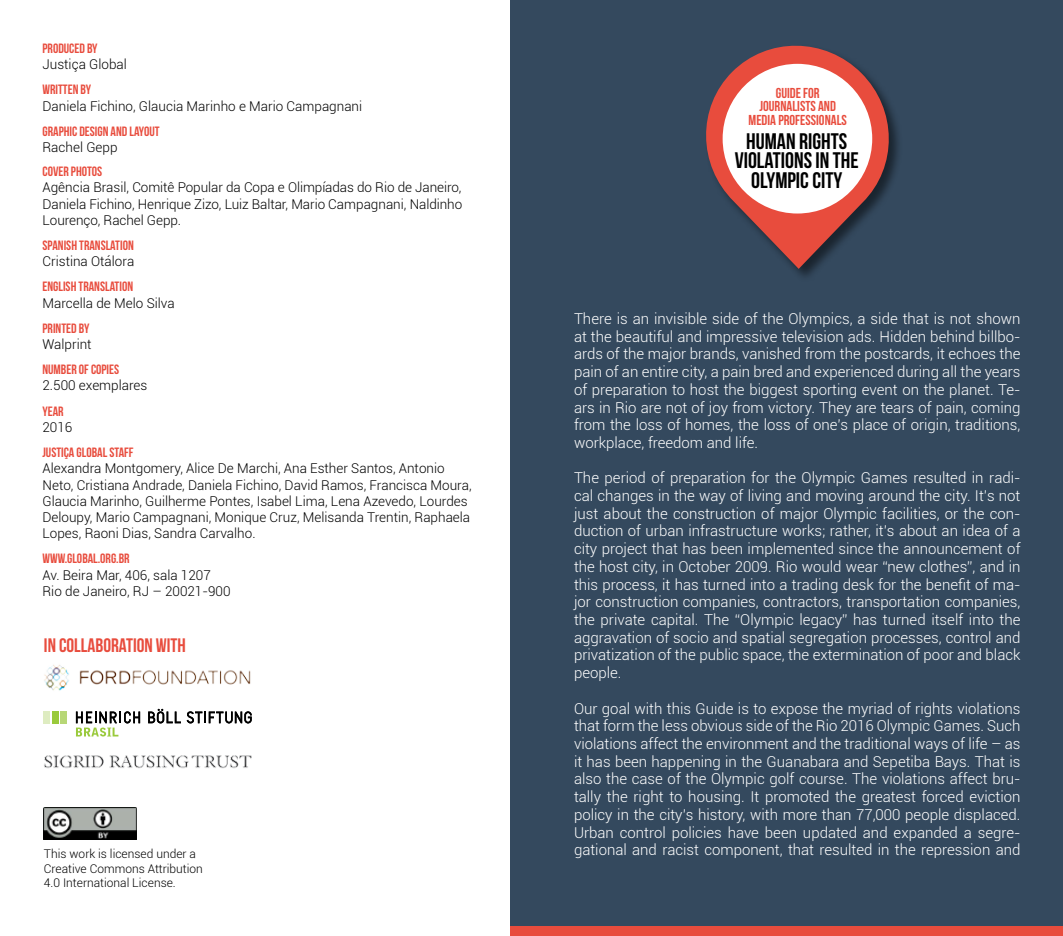
<style>
.page{position:relative;width:1063px;height:936px;background:#fff}
.page>*{position:absolute;margin:0;border:0;box-sizing:border-box;transform-origin:0 0}
.t1{font:22.5px/19.5px "Bebas Neue";color:#000;text-align:center}
.t2{font:19.5px "Bebas Neue";color:#e84c3d}
.t3{font:300 15px/17.7px "Roboto";color:#fff;text-align:justify}
.t4{font:14.4px/13.5px "Bebas Neue";color:#e84c3d;text-align:center}
.t5{font:300 13.5px/16.2px "Roboto";color:#000}
.t6{font:13.5px "Bebas Neue";color:#e84c3d}
.t7{font:300 12px/14.4px "Roboto";color:#000}
</style>
<div class="page">
<div style="left:510px;top:0;width:553px;height:935px;background:#34495e"></div>
<svg style="left:706px;top:45px;width:192px;height:224px"></svg>
<div style="left:723px;top:64px;width:149px;height:149px;background:#fff;border-radius:50%"></div>
<div style="left:510px;top:926px;width:553px;height:9px;background:#e84c3d"></div>
<img style="left:44px;top:665px;width:207px;height:26px">
<img style="left:44px;top:755px;width:208px;height:14px">
<img style="left:44px;top:807px;width:92px;height:32px">
<svg style="left:76px;top:711px;width:64px;height:25px"></svg>
<svg style="left:148px;top:708px;width:33px;height:15px"></svg>
<svg style="left:187px;top:711px;width:65px;height:12px"></svg>
<div style="left:61px;top:711px;width:6px;height:12px;background:#b7d776"></div>
<div style="left:52px;top:711px;width:7px;height:12px;background:#9aca3c"></div>
<div style="left:43px;top:711px;width:7px;height:12px;background:#deecc1"></div>
<p class="t6" style="left:43px;top:41px;width:57px">PRODUCED BY</p>
<p class="t5" style="left:43px;top:56px;width:86px">Justiça Global</p>
<p class="t6" style="left:43px;top:82px;width:50px">WRITTEN BY</p>
<p class="t5" style="left:43px;top:97px;width:321px">Daniela Fichino, Glaucia Marinho e Mario Campagnani</p>
<p class="t6" style="left:43px;top:124px;width:119px">GRAPHIC DESIGN AND LAYOUT</p>
<p class="t5" style="left:43px;top:139px;width:77px">Rachel Gepp</p>
<p class="t6" style="left:43px;top:164px;width:61px">COVER PHOTOS</p>
<p class="t5" style="left:43px;top:179px;width:421px;text-align:justify">Agência Brasil, Comitê Popular da Copa e Olimpíadas do Rio de Janeiro, Daniela Fichino, Henrique Zizo, Luiz Baltar, Mario Campagnani, Naldinho Lourenço, Rachel Gepp.</p>
<p class="t6" style="left:43px;top:238px;width:93px">SPANISH TRANSLATION</p>
<p class="t5" style="left:43px;top:253px;width:93px">Cristina Otálora</p>
<p class="t6" style="left:43px;top:279px;width:92px">ENGLISH TRANSLATION</p>
<p class="t5" style="left:43px;top:294px;width:134px">Marcella de Melo Silva</p>
<p class="t6" style="left:43px;top:321px;width:48px">PRINTED BY</p>
<p class="t5" style="left:43px;top:335px;width:51px">Walprint</p>
<p class="t6" style="left:43px;top:362px;width:78px">NUMBER OF COPIES</p>
<p class="t5" style="left:43px;top:377px;width:106px">2.500 exemplares</p>
<p class="t6" style="left:43px;top:403px;width:23px">YEAR</p>
<p class="t5" style="left:43px;top:418px;width:31px">2016</p>
<p class="t6" style="left:43px;top:445px;width:93px">JUSTIÇA GLOBAL STAFF</p>
<p class="t5" style="left:43px;top:460px;width:431px">Alexandra Montgomery, Alice De Marchi, Ana Esther Santos, Antonio Neto, Cristiana Andrade, Daniela Fichino, David Ramos, Francisca Moura, Glaucia Marinho, Guilherme Pontes, Isabel Lima, Lena Azevedo, Lourdes Deloupy, Mario Campagnani, Monique Cruz, Melisanda Trentin, Raphaela Lopes, Raoni Dias, Sandra Carvalho.</p>
<p class="t6" style="left:43px;top:551px;width:89px">WWW.GLOBAL.ORG.BR</p>
<p class="t5" style="left:43px;top:566px;width:190px">Av. Beira Mar, 406, sala 1207<br>Rio de Janeiro, RJ – 20021-900</p>
<h2 class="t2" style="left:44px;top:635px;width:143px">IN COLLABORATION WITH</h2>
<p class="t7" style="left:44px;top:846px;width:160px">This work is licensed under a<br>Creative Commons Attribution<br>4.0 International License.</p>
<p class="t4" style="left:749px;top:86px;width:100px">GUIDE FOR<br>JOURNALISTS AND<br>MEDIA PROFESSIONALS</p>
<h1 class="t1" style="left:735px;top:131px;width:126px">HUMAN RIGHTS<br>VIOLATIONS IN THE<br>OLYMPIC CITY</h1>
<p class="t3" style="left:574px;top:309px;width:448px">There is an invisible side of the Olympics, a side that is not shown at the beautiful and impressive television ads. Hidden behind billbo&shy;ards of the major brands, vanished from the postcards, it echoes the pain of an entire city, a pain bred and experienced during all the years of preparation to host the biggest sporting event on the planet. Te&shy;ars in Rio are not of joy from victory. They are tears of pain, coming from the loss of homes, the loss of one’s place of origin, traditions, workplace, freedom and life.</p>
<p class="t3" style="left:574px;top:468px;width:448px">The period of preparation for the Olympic Games resulted in radi&shy;cal changes in the way of living and moving around the city. It’s not just about the construction of major Olympic facilities, or the con&shy;duction of urban infrastructure works; rather, it’s about an idea of a city project that has been implemented since the announcement of the host city, in October 2009. Rio would wear “new clothes”, and in this process, it has turned into a trading desk for the benefit of ma&shy;jor construction companies, contractors, transportation companies, the private capital. The “Olympic legacy” has turned itself into the aggravation of socio and spatial segregation processes, control and privatization of the public space, the extermination of poor and black people.</p>
<p class="t3" style="left:574px;top:698px;width:448px">Our goal with this Guide is to expose the myriad of rights violations that form the less obvious side of the Rio 2016 Olympic Games. Such violations affect the environment and the traditional ways of life – as it has been happening in the Guanabara and Sepetiba Bays. That is also the case of the Olympic golf course. The violations affect bru&shy;tally the right to housing. It promoted the greatest forced eviction policy in the city’s history, with more than 77,000 people displaced.<br>Urban control policies have been updated and expanded a segre&shy;gational and racist component, that resulted in the repression and</p>
</div>
